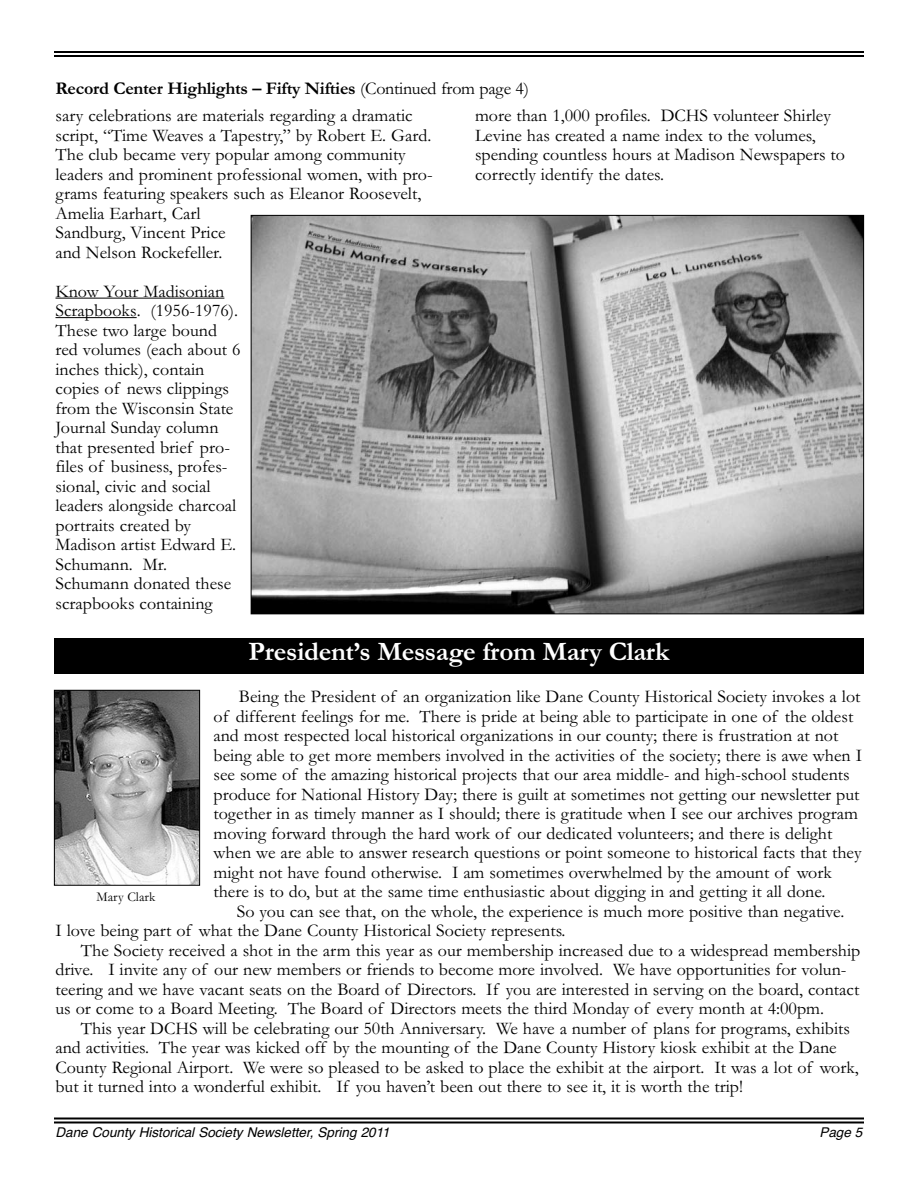
<style>
.page{position:relative;width:918px;height:1188px;background:#fff}
.page>*{position:absolute;margin:0;border:0;box-sizing:border-box;transform-origin:0 0}
.t1{font:700 27px "Garamond";letter-spacing:-.015em;color:#fff}
.t2{font:18px/19.5px "Garamond";color:#000}
.t3{font:italic 13.5px "Helvetica";color:#000}
.t4{font:13.5px "Garamond";color:#000}
.s1{font-weight:700}
</style>
<div class="page">
<hr style="left:54px;top:51px;width:810px;height:2px;background:#000">
<hr style="left:54px;top:55px;width:810px;height:2px;background:#000">
<hr style="left:54px;top:1118px;width:810px;height:2px;background:#000">
<hr style="left:54px;top:1121px;width:810px;height:2px;background:#000">
<div style="left:54px;top:638px;width:810px;height:35px;background:#000"></div>
<img style="left:56px;top:692px;width:142px;height:192px">
<div style="left:54px;top:690px;width:146px;height:196px;border:1px solid #000"></div>
<hr style="left:56px;top:298px;width:168px;height:1px;background:#000">
<hr style="left:56px;top:317px;width:81px;height:1px;background:#000">
<img style="left:253px;top:217px;width:609px;height:395px">
<p class="t2" style="left:56px;top:75px;width:475px;line-height:27px"><span class="s1">Record Center Highlights – Fifty Nifties</span> (Continued from page 4) sary celebrations are materials regarding a dramatic</p>
<p class="t2" style="left:55px;top:125px;width:379px">script, “Time Weaves a Tapestry,” by Robert E. Gard.<br>The club became very popular among community leaders and prominent professional women, with pro&shy;grams featuring speakers such as Eleanor Roosevelt, Amelia Earhart, Carl<br>Sandburg, Vincent Price<br>and Nelson Rockefeller.</p>
<p class="t2" style="left:55px;top:281px;width:187px">Know Your Madisonian<br>Scrapbooks. (1956-1976).<br>These two large bound red volumes (each about 6 inches thick), contain copies of news clippings from the Wisconsin State<br>Journal Sunday column that presented brief pro&shy;files of business, profes&shy;sional, civic and social leaders alongside charcoal portraits created by<br>Madison artist Edward E.<br>Schumann. Mr.<br>Schumann donated these scrapbooks containing</p>
<p class="t2" style="left:475px;top:105px;width:371px">more than 1,000 profiles. DCHS volunteer Shirley Levine has created a name index to the volumes, spending countless hours at Madison Newspapers to correctly identify the dates.</p>
<h1 class="t1" style="left:249px;top:635px;width:422px">President’s Message from Mary Clark</h1>
<p class="t2" style="left:213px;top:686px;width:650px;text-indent:26px">Being the President of an organization like Dane County Historical Society invokes a lot of different feelings for me. There is pride at being able to participate in one of the oldest and most respected local historical organizations in our county; there is frustration at not being able to get more members involved in the activities of the society; there is awe when I see some of the amazing historical projects that our area middle- and high-school students produce for National History Day; there is guilt at sometimes not getting our newsletter put together in as timely manner as I should; there is gratitude when I see our archives program moving forward through the hard work of our dedicated volunteers; and there is delight when we are able to answer research questions or point someone to historical facts that they might not have found otherwise. I am sometimes overwhelmed by the amount of work there is to do, but at the same time enthusiastic about digging in and getting it all done.</p>
<p class="t2" style="left:55px;top:901px;width:790px;text-indent:181px">So you can see that, on the whole, the experience is much more positive than negative.<br>I love being part of what the Dane County Historical Society represents.</p>
<p class="t2" style="left:55px;top:940px;width:807px;text-indent:26px">The Society received a shot in the arm this year as our membership increased due to a widespread membership drive. I invite any of our new members or friends to become more involved. We have opportunities for volun&shy;teering and we have vacant seats on the Board of Directors. If you are interested in serving on the board, contact us or come to a Board Meeting. The Board of Directors meets the third Monday of every month at 4:00pm.</p>
<p class="t2" style="left:55px;top:1018px;width:805px;text-indent:26px">This year DCHS will be celebrating our 50th Anniversary. We have a number of plans for programs, exhibits and activities. The year was kicked off by the mounting of the Dane County History kiosk exhibit at the Dane County Regional Airport. We were so pleased to be asked to place the exhibit at the airport. It was a lot of work, but it turned into a wonderful exhibit. If you haven’t been out there to see it, it is worth the trip!</p>
<p class="t4" style="left:96px;top:889px;width:60px">Mary Clark</p>
<p class="t3" style="left:56px;top:1125px;width:341px">Dane County Historical Society Newsletter, Spring 2011</p>
<p class="t3" style="left:819px;top:1125px;width:49px">Page 5</p>
</div>
